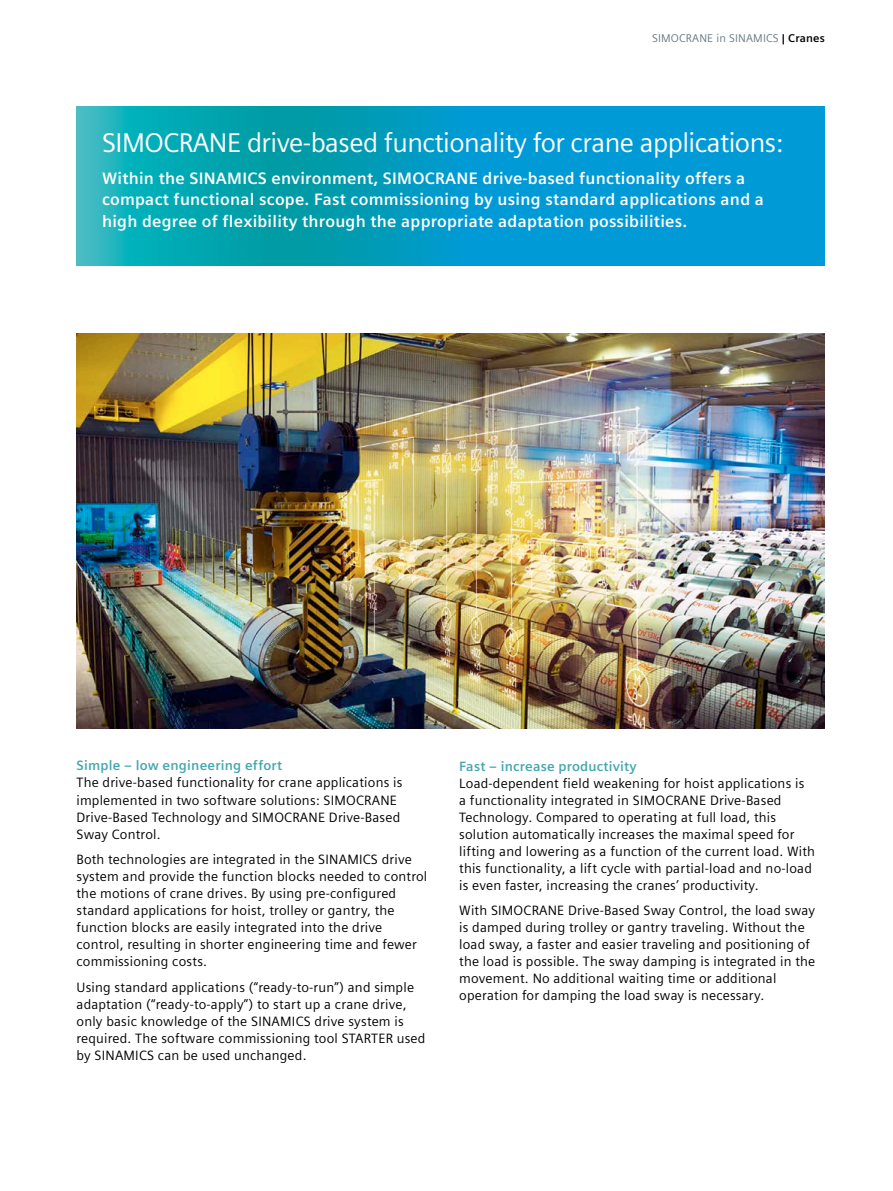
<style>
.page{position:relative;width:893px;height:1191px;background:#fff}
.page>*{position:absolute;margin:0;border:0;box-sizing:border-box;transform-origin:0 0}
.t1{font:27px "Siemens Sans Global";letter-spacing:-.02em;color:#fff}
.t2{font:700 16.5px/21.5px "Siemens Sans Global";letter-spacing:.015em;color:#fff}
.t3{font:13.5px/17px "Siemens Sans Global";letter-spacing:.015em;color:#000}
.t4{font:700 13.5px "Siemens Sans Global";letter-spacing:.015em;color:#46a8b1}
.t5{font:11.25px "Siemens Sans Global";letter-spacing:.015em;color:#6a7c85}
.s1{font-weight:700;color:#000}
</style>
<div class="page">
<img style="left:77px;top:333px;width:748px;height:395px">
<svg style="left:77px;top:106px;width:748px;height:159px;background:#039ec5"></svg>
<p class="t5" style="left:652px;top:30px;width:174px">SIMOCRANE in SINAMICS <span class="s1">| Cranes</span></p>
<h1 class="t1" style="left:102px;top:122px;width:683px">SIMOCRANE drive-based functionality for crane applications:</h1>
<p class="t2" style="left:102px;top:167px;width:663px">Within the SINAMICS environment, SIMOCRANE drive-based functionality offers a compact functional scope. Fast commissioning by using standard applications and a high degree of flexibility through the appropriate adaptation possibilities.</p>
<p class="t4" style="left:77px;top:758px;width:207px">Simple – low engineering effort</p>
<p class="t3" style="left:77px;top:775px;width:327px">The drive-based functionality for crane applications is implemented in two software solutions: SIMOCRANE Drive-Based Technology and SIMOCRANE Drive-Based Sway Control.</p>
<p class="t3" style="left:77px;top:851px;width:352px">Both technologies are integrated in the SINAMICS drive system and provide the function blocks needed to control the motions of crane drives. By using pre-configured standard applications for hoist, trolley or gantry, the function blocks are easily integrated into the drive control, resulting in shorter engineering time and fewer commissioning costs.</p>
<p class="t3" style="left:77px;top:979px;width:350px">Using standard applications (“ready-to-run”) and simple adaptation (“ready-to-apply”) to start up a crane drive, only basic knowledge of the SINAMICS drive system is required. The software commissioning tool STARTER used by SINAMICS can be used unchanged.</p>
<p class="t4" style="left:459px;top:758px;width:179px">Fast – increase productivity</p>
<p class="t3" style="left:459px;top:775px;width:357px">Load-dependent field weakening for hoist applications is<br>a functionality integrated in SIMOCRANE Drive-Based Technology. Compared to operating at full load, this solution automatically increases the maximal speed for lifting and lowering as a function of the current load. With this functionality, a lift cycle with partial-load and no-load is even faster, increasing the cranes’ productivity.</p>
<p class="t3" style="left:459px;top:902px;width:358px">With SIMOCRANE Drive-Based Sway Control, the load sway is damped during trolley or gantry traveling. Without the load sway, a faster and easier traveling and positioning of the load is possible. The sway damping is integrated in the movement. No additional waiting time or additional operation for damping the load sway is necessary.</p>
</div>
